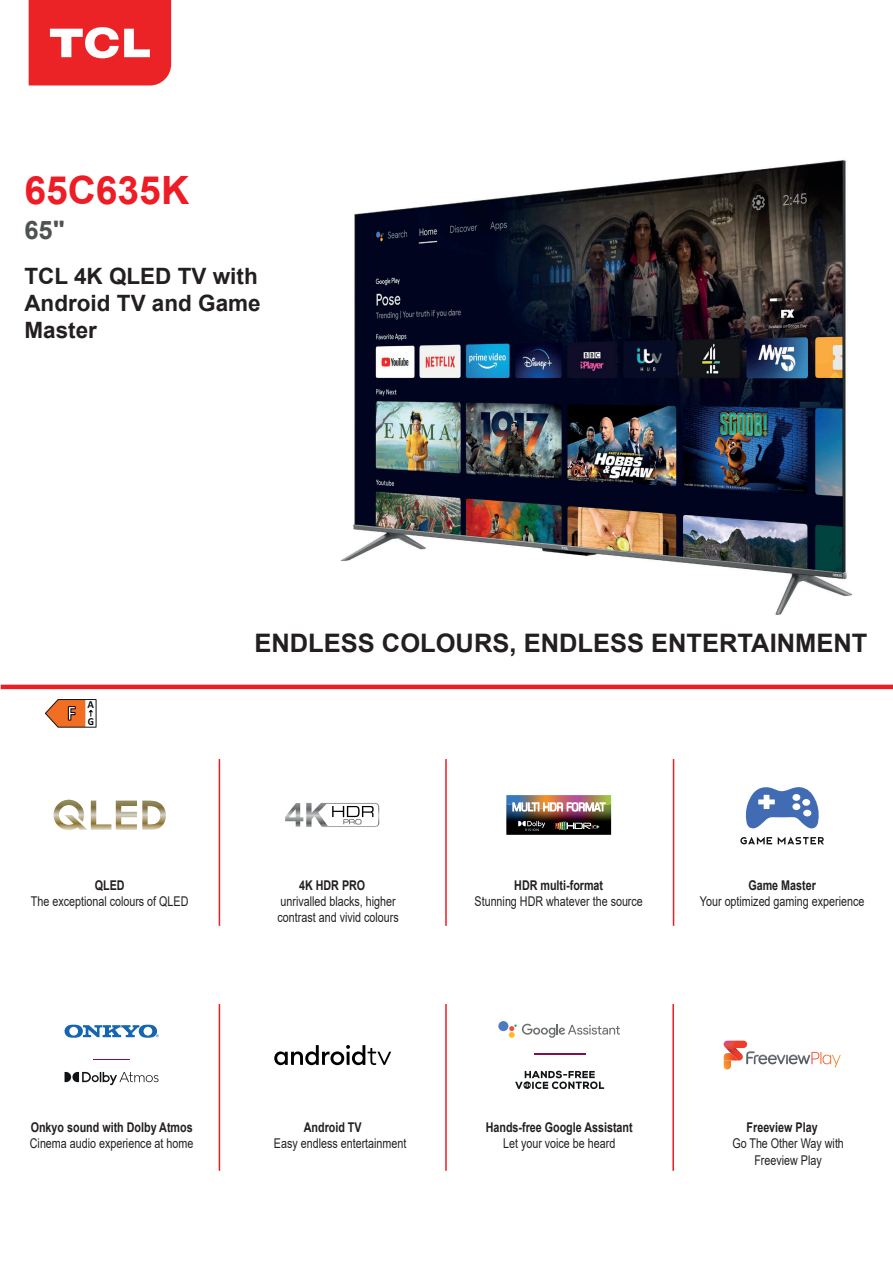
<style>
.page{position:relative;width:893px;height:1263px;background:#fff}
.page>*{position:absolute;margin:0;border:0;box-sizing:border-box;transform-origin:0 0}
.t1{font:700 39px "Arial";color:#ee1c25}
.t2{font:700 25.5px "Arial";color:#231f20}
.t3{font:700 25.5px "Arial";color:#4f5252}
.t4{font:700 22.5px/27px "Arial";color:#231f20}
.t5{font:700 21.3px "Calibri";color:#fff;scale:.92 1}
.t6{font:13.35px/16px "Arial";color:#231f20;scale:.8 1}
.t7{font:700 13.35px "Arial";color:#231f20;scale:.8 1}
.t8{font:700 10.8px "Calibri";color:#0f1213}
.t9{font:700 10.65px "Calibri";color:#000001;scale:.92 1}
</style>
<div class="page">
<img style="left:340px;top:160px;width:513px;height:455px">
<svg style="left:29px;top:0;width:142px;height:85px;background:#ee3f41"></svg>
<hr style="left:1px;top:685px;width:892px;height:4px;background:#ee1d23">
<hr style="left:219px;top:759px;width:1px;height:167px;background:#ee1d23">
<hr style="left:445px;top:759px;width:2px;height:167px;background:#ee1d23">
<hr style="left:673px;top:759px;width:1px;height:167px;background:#ee1d23">
<hr style="left:219px;top:1004px;width:1px;height:167px;background:#ee1d23">
<hr style="left:445px;top:1004px;width:2px;height:167px;background:#ee1d23">
<hr style="left:672px;top:1004px;width:2px;height:167px;background:#ee1d23">
<svg style="left:45px;top:699px;width:51px;height:28px"></svg>
<svg style="left:724px;top:1041px;width:117px;height:28px"></svg>
<svg style="left:274px;top:1045px;width:117px;height:20px"></svg>
<img style="left:506px;top:795px;width:105px;height:40px">
<svg style="left:65px;top:1025px;width:94px;height:13px"></svg>
<hr style="left:94px;top:1059px;width:36px;height:1px;background:#810c50">
<svg style="left:65px;top:1072px;width:94px;height:13px"></svg>
<svg style="left:515px;top:1071px;width:89px;height:18px"></svg>
<svg style="left:509px;top:1024px;width:111px;height:14px"></svg>
<div style="left:498px;top:1021px;width:10px;height:10px;background:#4c7cbf;border-radius:50%"></div>
<hr style="left:535px;top:1053px;width:51px;height:1px;background:#820d51">
<svg style="left:740px;top:837px;width:32px;height:7px"></svg>
<svg style="left:778px;top:837px;width:46px;height:7px"></svg>
<svg style="left:745px;top:787px;width:74px;height:42px"></svg>
<svg style="left:54px;top:800px;width:112px;height:30px"></svg>
<svg style="left:285px;top:803px;width:94px;height:24px"></svg>
<h1 class="t1" style="left:24px;top:163px;width:166px">65C635K</h1>
<h2 class="t3" style="left:24px;top:212px;width:42px">65 "</h2>
<h3 class="t4" style="left:24px;top:263px;width:238px">TCL 4K QLED TV with<br>Android TV and Game<br>Master</h3>
<h3 class="t5" style="left:67px;top:700px;width:11px">F</h3>
<p class="t8" style="left:88px;top:698px;width:8px">A</p>
<p class="t9" style="left:88px;top:715px;width:8px">G</p>
<p class="t7" style="left:95px;top:876px;width:39px">QLED</p>
<p class="t6" style="left:31px;top:893px;width:198px">The exceptional colours of QLED</p>
<h2 class="t2" style="left:254px;top:625px;width:614px">ENDLESS COLOURS, ENDLESS ENTERTAINMENT</h2>
<p class="t7" style="left:299px;top:876px;width:84px">4K HDR PRO</p>
<p class="t6" style="left:278px;top:893px;width:153px">unrivalled blacks, higher contrast and vivid colours</p>
<p class="t7" style="left:514px;top:876px;width:113px">HDR multi-format</p>
<p class="t6" style="left:475px;top:893px;width:212px">Stunning HDR whatever the source</p>
<p class="t7" style="left:748px;top:876px;width:86px">Game Master</p>
<p class="t6" style="left:700px;top:893px;width:207px">Your optimized gaming experience</p>
<p class="t7" style="left:31px;top:1118px;width:204px">Onkyo sound with Dolby Atmos</p>
<p class="t6" style="left:30px;top:1136px;width:206px">Cinema audio experience at home</p>
<p class="t7" style="left:304px;top:1118px;width:74px">Android TV</p>
<p class="t6" style="left:274px;top:1135px;width:167px">Easy endless entertainment</p>
<p class="t7" style="left:486px;top:1118px;width:185px">Hands-free Google Assistant</p>
<p class="t6" style="left:503px;top:1135px;width:142px">Let your voice be heard</p>
<p class="t7" style="left:747px;top:1118px;width:90px">Freeview Play</p>
<p class="t6" style="left:732px;top:1135px;width:141px;text-align:center">Go The Other Way with<br>Freeview Play</p>
</div>
